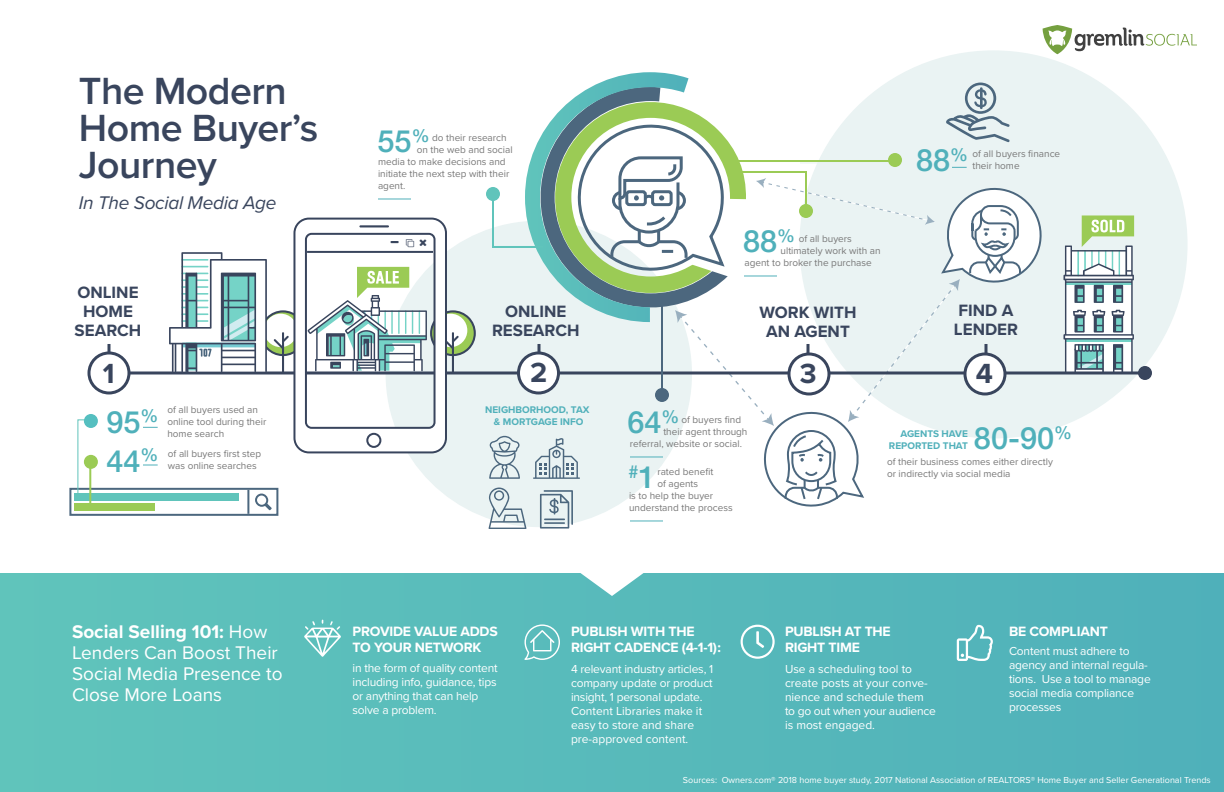
<style>
.page{position:relative;width:1224px;height:792px;background:#fff}
.page>*{position:absolute;margin:0;border:0;box-sizing:border-box;transform-origin:0 0}
.t1{font:600 39.3px/37px "Proxima Nova";letter-spacing:-.015em;color:#39455d}
.t2{font:500 30.7px "Helvetica Neue LT Std";color:#4fb0ba}
.t3{font:700 28.7px "Proxima Nova";color:#39455d}
.t4{font:19px/21px "Proxima Nova";color:#fff}
.t5{font:italic 19px "Proxima Nova";letter-spacing:-.015em;color:#39455d}
.t6{font:500 17.9px "Helvetica Neue LT Std";color:#4fb0ba}
.t7{font:700 17px/19px "Proxima Nova";color:#39455d;text-align:center}
.t8{font:700 14px/16px "Proxima Nova";letter-spacing:-.015em;color:#fff}
.t9{font:12px/14px "Proxima Nova";letter-spacing:-.015em;color:#fff}
.t10{font:10px/12px "Proxima Nova";color:#787878}
.t11{font:700 10px/12px "Proxima Nova";color:#50b0ba;text-align:right}
.t12{font:9px "Proxima Nova";color:#fff}
.s1{font-family:"Helvetica Neue LT Std";font-weight:500;font-size:30.7px;color:#4fb0ba}
.s2{font-family:"Helvetica Neue LT Std";font-weight:500;font-size:17.9px;color:#4fb0ba}
.s3{font-size:30.7px}
.s4{font-weight:700}
</style>
<div class="page">
<div style="left:386px;top:221px;width:306px;height:306px;background:#eaf3f3;border-radius:50%"></div>
<div style="left:799px;top:50px;width:389px;height:388px;background:#eaf3f3;border-radius:50%"></div>
<hr style="left:378px;top:199px;width:33px;height:1px;background:#4fb0ba">
<svg style="left:1043px;top:25px;width:154px;height:29px"></svg>
<svg style="left:1063px;top:215px;width:71px;height:156px"></svg>
<svg style="left:599px;top:72px;width:90px;height:11px"></svg>
<hr style="left:129px;top:371px;width:1016px;height:3px;background:#39455d">
<div style="left:486px;top:187px;width:14px;height:14px;background:#60c4bb;border-radius:50%"></div>
<div style="left:84px;top:455px;width:14px;height:14px;background:#9bcb55;border-radius:50%"></div>
<div style="left:84px;top:414px;width:14px;height:14px;background:#55bfc0;border-radius:50%"></div>
<div style="left:88px;top:351px;width:42px;height:43px;border:3px solid #39455d;border-radius:50%"></div>
<div style="left:69px;top:488px;width:209px;height:28px;border:2px solid #4c677e"></div>
<hr style="left:247px;top:490px;width:2px;height:24px;background:#4c677e">
<div style="left:74px;top:493px;width:165px;height:8px;background:#60c4bb"></div>
<div style="left:74px;top:504px;width:81px;height:7px;background:#9bcb55"></div>
<svg style="left:255px;top:494px;width:17px;height:16px"></svg>
<svg style="left:77px;top:419px;width:19px;height:85px"></svg>
<svg style="left:143px;top:427px;width:15px;height:1px"></svg>
<svg style="left:143px;top:465px;width:15px;height:1px"></svg>
<svg style="left:108px;top:344px;width:2px;height:9px"></svg>
<div style="left:0;top:573px;width:1224px;height:219px;background:#58babb"></div>
<div style="left:1138px;top:366px;width:14px;height:14px;background:#39455d;border-radius:50%"></div>
<svg style="left:957px;top:625px;width:36px;height:36px"></svg>
<svg style="left:488px;top:83px;width:556px;height:446px"></svg>
<svg style="left:304px;top:620px;width:37px;height:37px"></svg>
<svg style="left:525px;top:624px;width:35px;height:36px"></svg>
<svg style="left:580px;top:573px;width:64px;height:23px"></svg>
<svg style="left:741px;top:625px;width:34px;height:34px"></svg>
<svg style="left:169px;top:217px;width:307px;height:237px"></svg>
<h1 class="t1" style="left:79px;top:72px;width:241px">The Modern<br>Home Buyer’s<br>Journey</h1>
<h3 class="t5" style="left:79px;top:189px;width:199px">In The Social Media Age</h3>
<h3 class="t7" style="left:75px;top:283px;width:68px">ONLINE<br>HOME<br>SEARCH</h3>
<h2 class="t2" style="left:378px;top:123px;width:54px">55<sup>%</sup></h2>
<p class="t10" style="left:432px;top:131px;width:76px">do their research</p>
<p class="t10" style="left:417px;top:143px;width:97px">on the web and social</p>
<p class="t10" style="left:378px;top:155px;width:129px">media to make decisions and</p>
<p class="t10" style="left:378px;top:167px;width:133px">initiate the next step with their</p>
<p class="t10" style="left:378px;top:179px;width:29px">agent.</p>
<h2 class="t2" style="left:743px;top:223px;width:54px">88<sup>%</sup></h2>
<p class="t10" style="left:799px;top:232px;width:55px">of all buyers</p>
<p class="t10" style="left:781px;top:244px;width:102px">ultimately work with an</p>
<p class="t10" style="left:744px;top:256px;width:129px">agent to broker the purchase</p>
<h3 class="t7" style="left:492px;top:302px;width:89px">ONLINE<br>RESEARCH</h3>
<h3 class="t7" style="left:760px;top:303px;width:98px">WORK WITH<br>AN AGENT</h3>
<h3 class="t3" style="left:103px;top:352px;width:13px">1</h3>
<h3 class="t3" style="left:530px;top:351px;width:19px">2</h3>
<h3 class="t3" style="left:800px;top:352px;width:18px">3</h3>
<p class="t10" style="left:972px;top:147px;width:89px;text-indent:-56px"><span class="s1">88</span><span class="s2">%</span> of all buyers finance their home</p>
<h3 class="t7" style="left:954px;top:301px;width:66px;text-align:left">FIND A<br>LENDER</h3>
<h3 class="t3" style="left:976px;top:352px;width:19px">4</h3>
<h2 class="t2" style="left:106px;top:403px;width:54px">95<sup>%</sup></h2>
<h2 class="t2" style="left:106px;top:442px;width:54px">44<sup>%</sup></h2>
<p class="t10" style="left:167px;top:403px;width:100px">of all buyers used an online tool during their home search</p>
<p class="t10" style="left:168px;top:447px;width:95px">of all buyers first step was online searches</p>
<p class="t11" style="left:485px;top:403px;width:106px;text-align:center">NEIGHBORHOOD, TAX &amp; MORTGAGE INFO</p>
<h2 class="t2" style="left:627px;top:404px;width:54px">64<sup>%</sup></h2>
<p class="t10" style="left:681px;top:413px;width:61px">of buyers find</p>
<p class="t10" style="left:663px;top:425px;width:86px">their agent through</p>
<p class="t10" style="left:630px;top:437px;width:114px">referral, website or social.</p>
<h3 class="t6" style="left:628px;top:461px;width:29px">#<span class="s3">1</span></h3>
<p class="t10" style="left:657px;top:465px;width:58px">rated benefit</p>
<p class="t10" style="left:657px;top:477px;width:42px">of agents</p>
<p class="t10" style="left:629px;top:489px;width:86px">is to help the buyer</p>
<p class="t10" style="left:629px;top:501px;width:105px">understand the process</p>
<h2 class="t2" style="left:974px;top:420px;width:100px">80-90<sup>%</sup></h2>
<p class="t10" style="left:887px;top:455px;width:167px">of their business comes either directly or indirectly via social media</p>
<p class="t11" style="left:889px;top:427px;width:81px">AGENTS HAVE<br>REPORTED THAT</p>
<h3 class="t4" style="left:72px;top:620px;width:212px"><span class="s4">Social Selling 101:</span> How<br>Lenders Can Boost Their<br>Social Media Presence to<br>Close More Loans</h3>
<h3 class="t8" style="left:353px;top:623px;width:147px">PROVIDE VALUE ADDS<br>TO YOUR NETWORK</h3>
<p class="t9" style="left:353px;top:661px;width:147px">in the form of quality content including info, guidance, tips or anything that can help solve a problem.</p>
<h3 class="t8" style="left:571px;top:623px;width:152px">PUBLISH WITH THE<br>RIGHT CADENCE (4-1-1):</h3>
<p class="t9" style="left:571px;top:662px;width:144px">4 relevant industry articles, 1 company update or product insight, 1 personal update.<br>Content Libraries make it easy to store and share pre-approved content.</p>
<h3 class="t8" style="left:785px;top:623px;width:107px">PUBLISH AT THE<br>RIGHT TIME</h3>
<p class="t9" style="left:785px;top:662px;width:152px">Use a scheduling tool to create posts at your conve&shy;nience and schedule them to go out when your audience is most engaged.</p>
<h3 class="t8" style="left:1009px;top:623px;width:100px">BE COMPLIANT</h3>
<p class="t9" style="left:1009px;top:644px;width:143px">Content must adhere to agency and internal regula&shy;tions. Use a tool to manage social media compliance processes</p>
<p class="t12" style="left:683px;top:773px;width:529px">Sources: Owners.com® 2018 home buyer study, 2017 National Association of REALTORS® Home Buyer and Seller Generational Trends</p>
</div>
